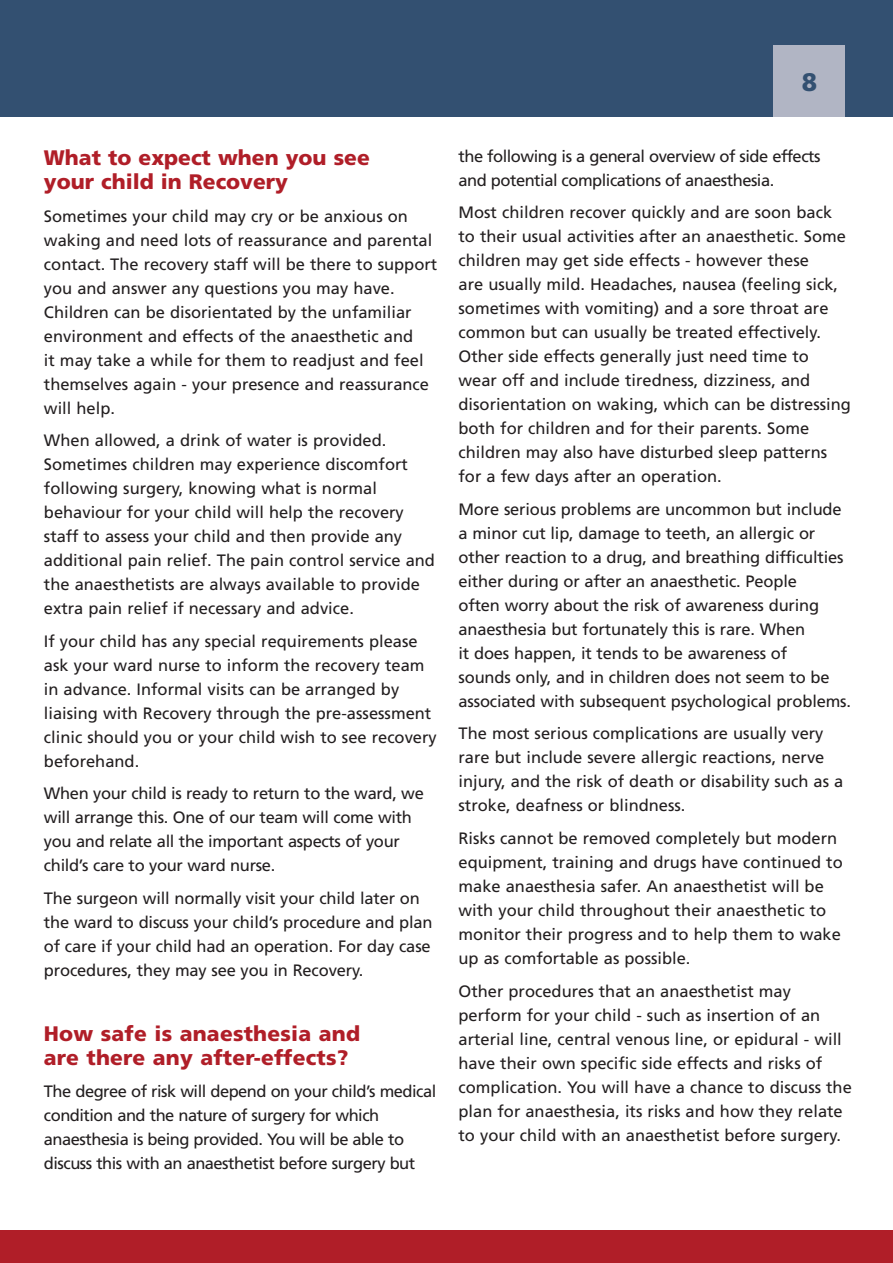
<style>
.page{position:relative;width:893px;height:1263px;background:#fff}
.page>*{position:absolute;margin:0;border:0;box-sizing:border-box;transform-origin:0 0}
.t1{font:900 25.35px "Frutiger";color:#335071}
.t2{font:900 21px/24px "Frutiger";color:#b01e28}
.t3{font:16.5px/24px "Frutiger";color:#231f20}
.t4{font:16.5px/24px "Frutiger";letter-spacing:-.03em;color:#231f20}
.t5{font:16.5px/24px "Frutiger";letter-spacing:-.02em;color:#231f20}
</style>
<div class="page">
<div style="left:0;top:0;width:893px;height:117px;background:#335071"></div>
<div style="left:773px;top:45px;width:72px;height:72px;background:#b1b5c4"></div>
<div style="left:0;top:1230px;width:893px;height:33px;background:#b01e28"></div>
<h1 class="t1" style="left:802px;top:67px;width:17px">8</h1>
<p class="t2" style="left:44px;top:145px;width:327px">What to expect when you see your child in Recovery</p>
<p class="t3" style="left:44px;top:204px;width:395px">Sometimes your child may cry or be anxious on waking and need lots of reassurance and parental contact. The recovery staff will be there to support you and answer any questions you may have.<br>Children can be disorientated by the unfamiliar environment and effects of the anaesthetic and<br>it may take a while for them to readjust and feel themselves again - your presence and reassurance will help.</p>
<p class="t3" style="left:44px;top:428px;width:393px">When allowed, a drink of water is provided.<br>Sometimes children may experience discomfort following surgery, knowing what is normal behaviour for your child will help the recovery staff to assess your child and then provide any additional pain relief. The pain control service and the anaesthetists are always available to provide extra pain relief if necessary and advice.</p>
<p class="t3" style="left:44px;top:629px;width:394px">If your child has any special requirements please ask your ward nurse to inform the recovery team in advance. Informal visits can be arranged by liaising with Recovery through the pre-assessment clinic should you or your child wish to see recovery beforehand.</p>
<p class="t5" style="left:44px;top:781px;width:381px">When your child is ready to return to the ward, we will arrange this. One of our team will come with you and relate all the important aspects of your child’s care to your ward nurse.</p>
<p class="t3" style="left:44px;top:886px;width:390px">The surgeon will normally visit your child later on the ward to discuss your child’s procedure and plan of care if your child had an operation. For day case procedures, they may see you in Recovery.</p>
<p class="t2" style="left:44px;top:1021px;width:318px">How safe is anaesthesia and are there any after-effects?</p>
<p class="t4" style="left:44px;top:1079px;width:394px">The degree of risk will depend on your child’s medical condition and the nature of surgery for which anaesthesia is being provided. You will be able to discuss this with an anaesthetist before surgery but</p>
<p class="t4" style="left:458px;top:144px;width:363px">the following is a general overview of side effects and potential complications of anaesthesia.</p>
<p class="t3" style="left:458px;top:200px;width:394px">Most children recover quickly and are soon back to their usual activities after an anaesthetic. Some children may get side effects - however these<br>are usually mild. Headaches, nausea (feeling sick, sometimes with vomiting) and a sore throat are common but can usually be treated effectively.<br>Other side effects generally just need time to wear off and include tiredness, dizziness, and disorientation on waking, which can be distressing both for children and for their parents. Some children may also have disturbed sleep patterns for a few days after an operation.</p>
<p class="t3" style="left:458px;top:497px;width:394px">More serious problems are uncommon but include a minor cut lip, damage to teeth, an allergic or other reaction to a drug, and breathing difficulties either during or after an anaesthetic. People<br>often worry about the risk of awareness during anaesthesia but fortunately this is rare. When<br>it does happen, it tends to be awareness of<br>sounds only, and in children does not seem to be associated with subsequent psychological problems.</p>
<p class="t3" style="left:458px;top:721px;width:386px">The most serious complications are usually very rare but include severe allergic reactions, nerve injury, and the risk of death or disability such as a stroke, deafness or blindness.</p>
<p class="t3" style="left:458px;top:826px;width:386px">Risks cannot be removed completely but modern equipment, training and drugs have continued to make anaesthesia safer. An anaesthetist will be with your child throughout their anaesthetic to monitor their progress and to help them to wake up as comfortable as possible.</p>
<p class="t3" style="left:458px;top:979px;width:395px">Other procedures that an anaesthetist may perform for your child - such as insertion of an arterial line, central venous line, or epidural - will have their own specific side effects and risks of complication. You will have a chance to discuss the plan for anaesthesia, its risks and how they relate to your child with an anaesthetist before surgery.</p>
</div>
